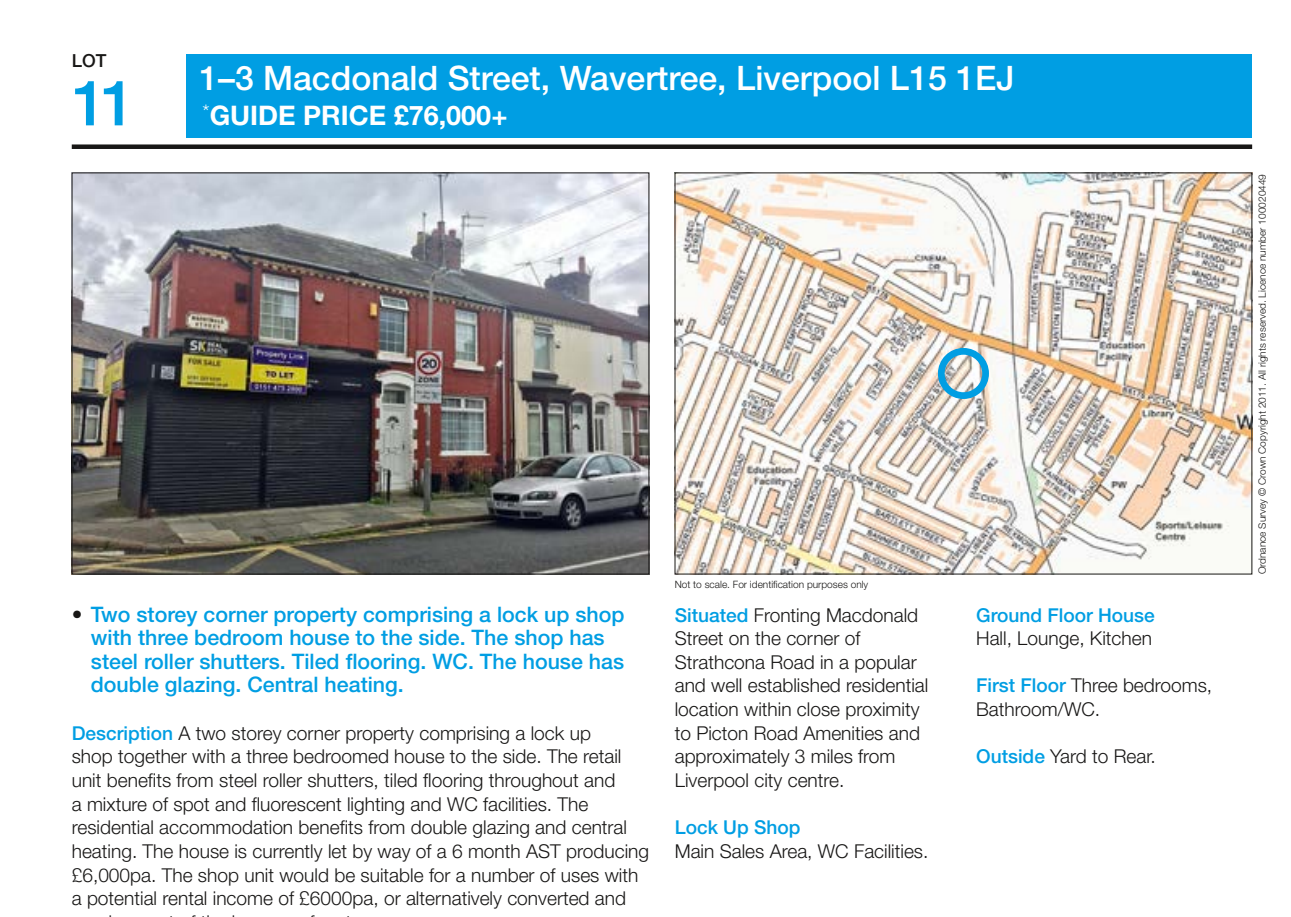
<style>
.page{position:relative;width:1291px;height:917px;background:#fff}
.page>*{position:absolute;margin:0;border:0;box-sizing:border-box;transform-origin:0 0}
.t1{font:500 63px "Helvetica Neue LT Std";color:#009ee3}
.t2{font:500 33.75px "Helvetica Neue LT Std";color:#fff}
.t3{font:700 27px "Helvetica Neue LT Std";color:#fff}
.t4{font:500 21.38px/23.6px "Helvetica Neue LT Std";color:#009ee3}
.t5{font:300 19.12px/23.6px "Helvetica Neue LT Std";color:#181716}
.t6{font:500 19.12px "Helvetica Neue LT Std";color:#009ee3}
.t7{font:500 18px "Helvetica Neue LT Std";color:#181716}
.t8{font:300 10.12px "Helvetica Neue LT Std";color:#181716}
.s1{color:#181716}
.s2{font-weight:500;color:#009ee3}
</style>
<div class="page">
<div style="left:187px;top:54px;width:1065px;height:84px;background:#009ee3"></div>
<div style="left:72px;top:144px;width:1180px;height:5px;background:#181716"></div>
<img style="left:74px;top:175px;width:573px;height:397px">
<img style="left:676px;top:175px;width:574px;height:397px">
<div style="left:938px;top:348px;width:51px;height:51px;border:7px solid #009ee3;border-radius:50%"></div>
<p class="t7" style="left:72px;top:50px;width:36px">LOT</p>
<h1 class="t1" style="left:72px;top:65px;width:65px">11</h1>
<h2 class="t2" style="left:199px;top:58px;width:816px">1–3 Macdonald Street, Wavertree, Liverpool L15 1EJ</h2>
<h3 class="t3" style="left:202px;top:99px;width:306px"><sup>*</sup>GUIDE PRICE £76,000+</h3>
<p class="t8" style="left:674px;top:578px;width:195px">Not to scale. For identification purposes only</p>
<p class="t4" style="left:91px;top:602px;width:535px;text-indent:-19px"><span class="s1">•</span> Two storey corner property comprising a lock up shop with three bedroom house to the side. The shop has steel roller shutters. Tiled flooring. WC. The house has double glazing. Central heating.</p>
<p class="t5" style="left:72px;top:721px;width:579px"><span class="s2">Description</span> A two storey corner property comprising a lock up<br>shop together with a three bedroomed house to the side. The retail unit benefits from steel roller shutters, tiled flooring throughout and<br>a mixture of spot and fluorescent lighting and WC facilities. The residential accommodation benefits from double glazing and central heating. The house is currently let by way of a 6 month AST producing £6,000pa. The shop unit would be suitable for a number of uses with a potential rental income of £6000pa, or alternatively converted and</p>
<p class="t5" style="left:674px;top:602px;width:255px"><span class="s2">Situated</span> Fronting Macdonald<br>Street on the corner of<br>Strathcona Road in a popular and well established residential location within close proximity to Picton Road Amenities and approximately 3 miles from<br>Liverpool city centre.</p>
<p class="t6" style="left:674px;top:816px;width:127px">Lock Up Shop</p>
<p class="t5" style="left:674px;top:839px;width:255px">Main Sales Area, WC Facilities.</p>
<p class="t6" style="left:976px;top:603px;width:180px">Ground Floor House</p>
<p class="t5" style="left:976px;top:626px;width:177px">Hall, Lounge, Kitchen</p>
<p class="t5" style="left:976px;top:673px;width:238px"><span class="s2">First Floor</span> Three bedrooms,<br>Bathroom/WC.</p>
<p class="t5" style="left:976px;top:744px;width:181px"><span class="s2">Outside</span> Yard to Rear.</p>
<p class="t8" style="left:1255px;top:574px;width:402px;rotate:-90deg">Ordnance Survey © Crown Copyright 2011. All rights reserved. Licence number 100020449</p>
</div>
